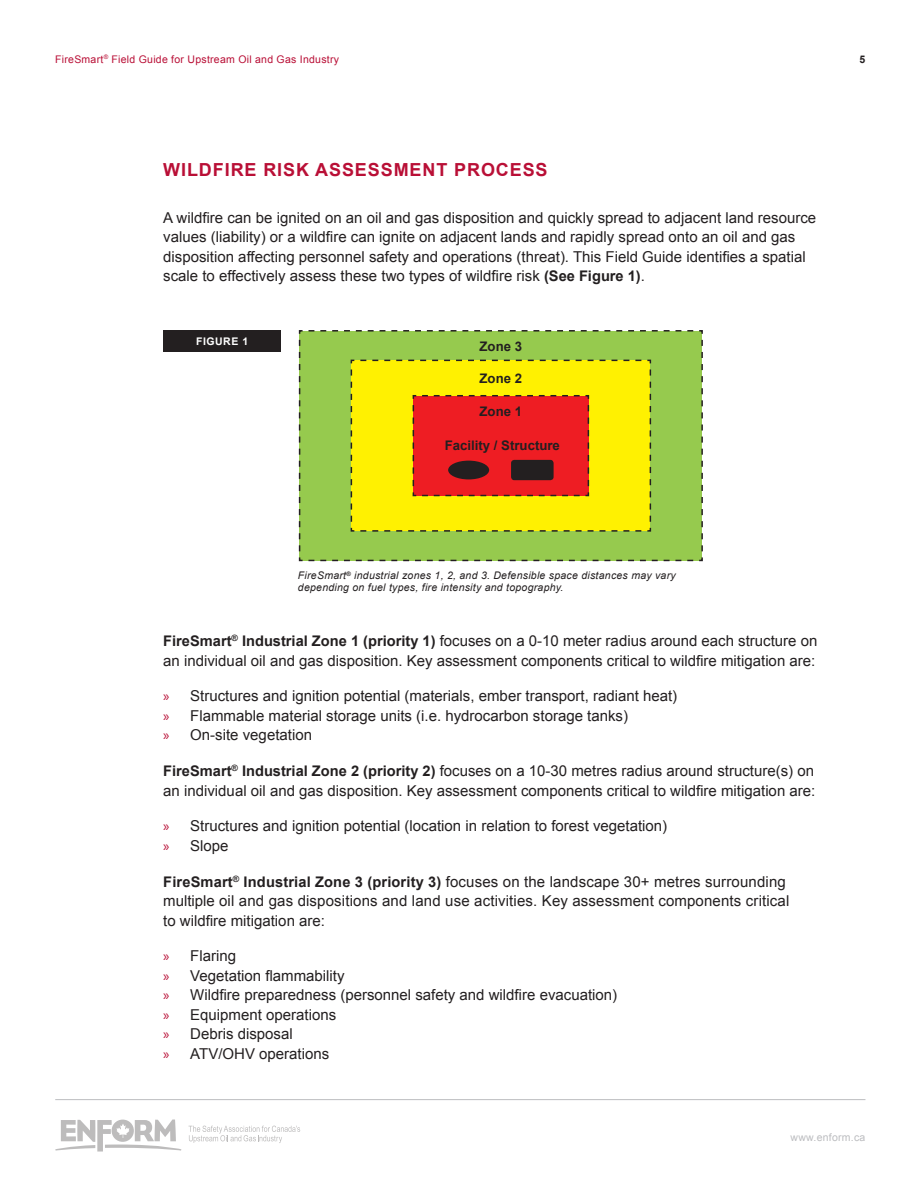
<style>
.page{position:relative;width:920px;height:1189px;background:#fff}
.page>*{position:absolute;margin:0;border:0;box-sizing:border-box;transform-origin:0 0}
.t1{font:700 18px "Arial";letter-spacing:.05em;color:#b90f36}
.t2{font:15px/19.5px "Arial";color:#231f20}
.t3{font:700 13.2px "Arial";color:#231f20}
.t4{font:italic 10.5px/12px "Arial";letter-spacing:.025em;color:#231f20}
.t5{font:10.5px "Arial";letter-spacing:.025em;color:#b90f36}
.t6{font:10.5px "Arial";letter-spacing:.025em;color:#bcbdc0}
.t7{font:700 10.5px "Arial";letter-spacing:.05em;color:#fff}
.t8{font:700 10.5px "Arial";color:#231f20}
.s1{font-weight:700;font-size:14.7px}
.s2{font-family:"Myriad Pro";color:#b90f36}
</style>
<div class="page">
<hr style="left:55px;top:1099px;width:810px;height:1px;background:#bcbdc0">
<svg style="left:55px;top:1119px;width:126px;height:32px"></svg>
<svg style="left:188px;top:1125px;width:112px;height:18px"></svg>
<div style="left:163px;top:330px;width:118px;height:22px;background:#231f20"></div>
<div style="left:298px;top:330px;width:405px;height:232px;background:#96ca4e"></div>
<div style="left:350px;top:359px;width:302px;height:173px;background:#fff101"></div>
<svg style="left:412px;top:394px;width:178px;height:103px;background:#e82421"></svg>
<div style="left:511px;top:460px;width:42px;height:20px;background:#231f20;border-radius:3px"></div>
<div style="left:448px;top:461px;width:41px;height:18px;background:#231f20;border-radius:50%"></div>
<p class="t5" style="left:55px;top:52px;width:285px">FireSmart<sup>®</sup> Field Guide for Upstream Oil and Gas Industry</p>
<p class="t8" style="left:859px;top:52px;width:7px">5</p>
<p class="t1" style="left:163px;top:158px;width:219px">Wildfire Risk Assessm</p>
<p class="t1" style="left:409px;top:158px;width:126px">ent Process</p>
<p class="t2" style="left:163px;top:208px;width:654px">A wildfire can be ignited on an oil and gas disposition and quickly spread to adjacent land resource values (liability) or a wildfire can ignite on adjacent lands and rapidly spread onto an oil and gas disposition affecting personnel safety and operations (threat). This Field Guide identifies a spatial scale to effectively assess these two types of wildfire risk <span class="s1">(See Figure 1)</span>.</p>
<p class="t7" style="left:196px;top:334px;width:54px">FIGURE 1</p>
<p class="t3" style="left:479px;top:337px;width:44px">Zone 3</p>
<p class="t3" style="left:479px;top:369px;width:44px">Zone 2</p>
<p class="t3" style="left:479px;top:402px;width:44px">Zone 1</p>
<p class="t3" style="left:445px;top:437px;width:117px">Facility / Structure</p>
<p class="t4" style="left:298px;top:570px;width:379px">FireSmart<sup>®</sup> industrial zones 1, 2, and 3. Defensible space distances may vary depending on fuel types, fire intensity and topography.</p>
<p class="t2" style="left:163px;top:631px;width:656px"><span class="s1">FireSmart</span><sup>®</sup> <span class="s1">Industrial Zone 1 (priority 1)</span> focuses on a 0-10 meter radius around each structure on an individual oil and gas disposition. Key assessment components critical to wildfire mitigation are:</p>
<p class="t2" style="left:163px;top:686px;width:515px"><span class="s2">»</span> Structures and ignition potential (materials, ember transport, radiant heat) <span class="s2">»</span> Flammable material storage units (i.e. hydrocarbon storage tanks)<br><span class="s2">»</span> On-site vegetation</p>
<p class="t2" style="left:163px;top:761px;width:653px"><span class="s1">FireSmart</span><sup>®</sup> <span class="s1">Industrial Zone 2 (priority 2)</span> focuses on a 10-30 metres radius around structure(s) on an individual oil and gas disposition. Key assessment components critical to wildfire mitigation are:</p>
<p class="t2" style="left:163px;top:816px;width:505px"><span class="s2">»</span> Structures and ignition potential (location in relation to forest vegetation) <span class="s2">»</span> Slope</p>
<p class="t2" style="left:163px;top:872px;width:628px"><span class="s1">FireSmart</span><sup>®</sup> <span class="s1">Industrial Zone 3 (priority 3)</span> focuses on the landscape 30+ metres surrounding multiple oil and gas dispositions and land use activities. Key assessment components critical to wildfire mitigation are:</p>
<p class="t2" style="left:163px;top:946px;width:455px"><span class="s2">»</span> Flaring<br><span class="s2">»</span> Vegetation flammability<br><span class="s2">»</span> Wildfire preparedness (personnel safety and wildfire evacuation) <span class="s2">»</span> Equipment operations<br><span class="s2">»</span> Debris disposal<br><span class="s2">»</span> ATV/OHV operations</p>
<p class="t6" style="left:790px;top:1131px;width:76px">www.enform.ca</p>
</div>
